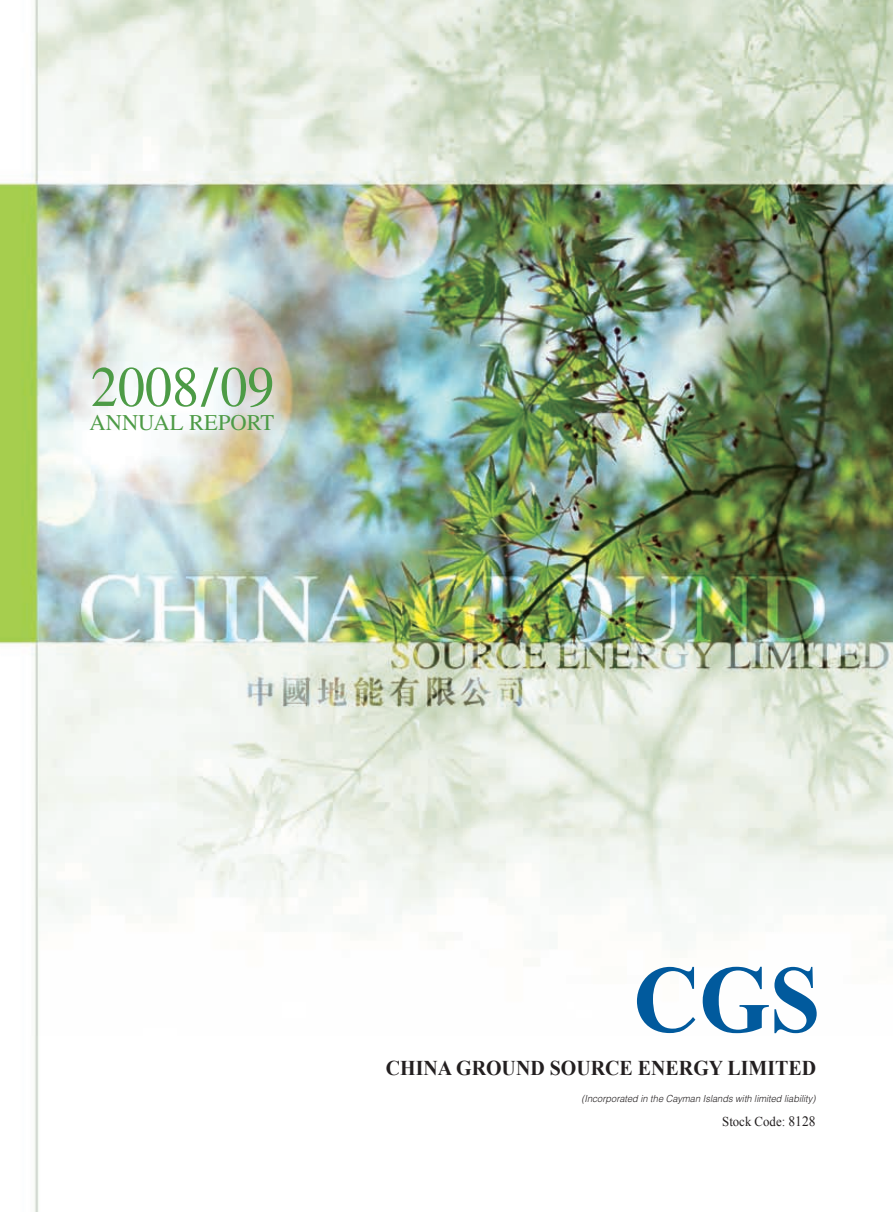
<style>
.page{position:relative;width:893px;height:1212px;background:#fff}
.page>*{position:absolute;margin:0;border:0;box-sizing:border-box;transform-origin:0 0}
.t1{font:57px "Times LT Std";color:#4d9b46;scale:.95 1}
.t2{font:22.5px "Times LT Std";color:#4d9b46}
.t3{font:700 21px "Times New Roman";color:#231f20;scale:.95 1}
.t4{font:13.5px "Times New Roman";color:#231f20;scale:.95 1}
.t5{font:italic 300 9.75px "Helvetica LT Std";color:#231f20;scale:.95 1}
.s1{font-size:14.25px}
</style>
<div class="page">
<img style="left:0;top:0;width:893px;height:1212px">
<svg style="left:637px;top:967px;width:180px;height:66px"></svg>
<h1 class="t1" style="left:91px;top:355px;width:195px">2008/09</h1>
<h2 class="t2" style="left:90px;top:409px;width:186px">ANNUAL REPORT</h2>
<h3 class="t3" style="left:386px;top:1053px;width:455px">CHINA GROUND SOURCE ENERGY LIMITED</h3>
<p class="t5" style="left:581px;top:1092px;width:248px">(Incorporated in the Cayman Islands with limited liability)</p>
<h3 class="t4" style="left:722px;top:1112px;width:100px">Stock Code: <span class="s1">8128</span></h3>
</div>
